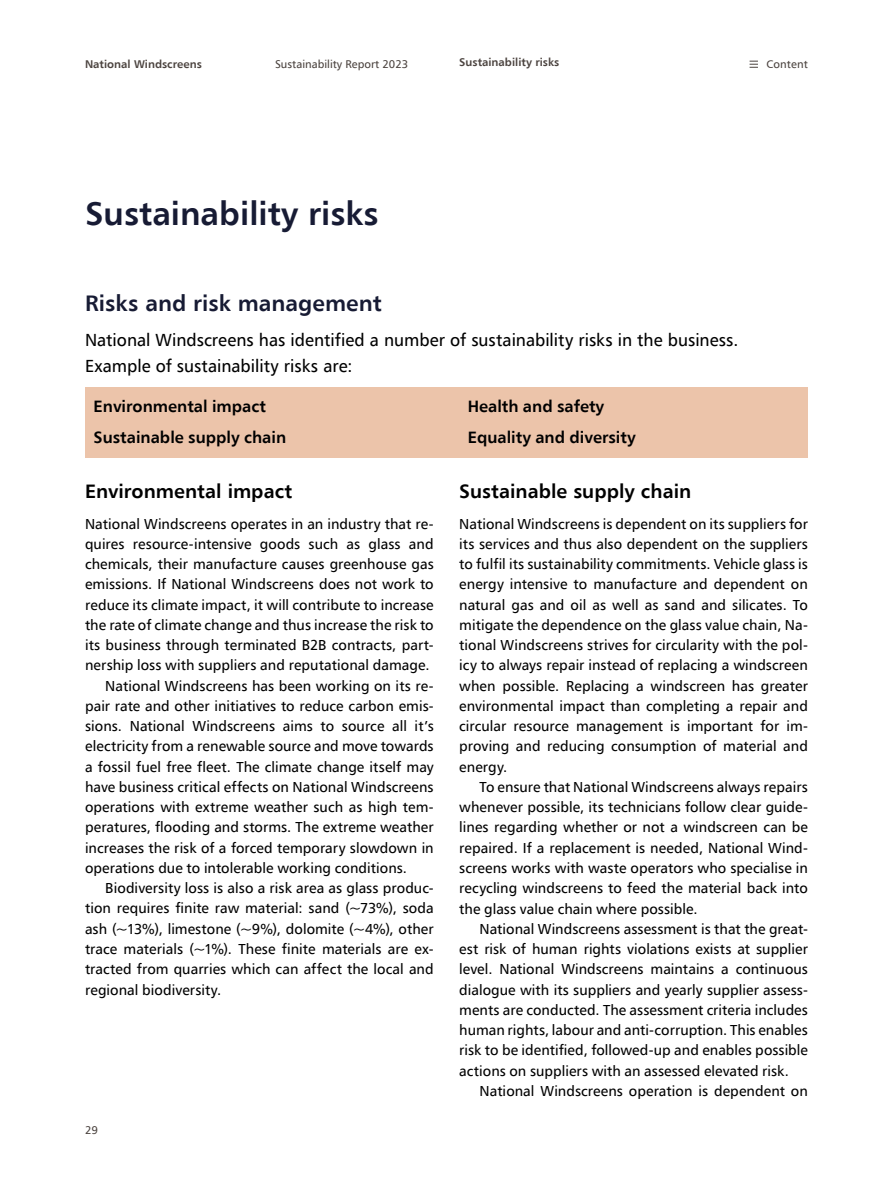
<style>
.page{position:relative;width:893px;height:1191px;background:#fff}
.page>*{position:absolute;margin:0;border:0;box-sizing:border-box;transform-origin:0 0}
.t1{font:700 33px "Humanist 777 BT";color:#171b34}
.t2{font:700 22.5px "Humanist 777 BT";color:#171b34}
.t3{font:700 19.5px "Humanist 777 BT";color:#000}
.t4{font:17.55px/25.3px "Humanist 777 BT";color:#000}
.t5{font:700 16.5px/30.5px "Humanist 777 BT";color:#000}
.t6{font:14.55px/20.2px "Humanist 777 BT";letter-spacing:.005em;color:#000;text-align:justify}
.t7{font:700 11.25px "Humanist 777 BT";color:#4b433f}
.t8{font:11.25px "Humanist 777 BT";color:#4b433f}
</style>
<div class="page">
<div style="left:85px;top:387px;width:723px;height:71px;background:#ecc4aa"></div>
<svg style="left:750px;top:61px;width:8px;height:7px"></svg>
<p class="t7" style="left:85px;top:57px;width:118px">National Windscreens</p>
<p class="t8" style="left:275px;top:57px;width:135px">Sustainability Report 2023</p>
<h1 class="t1" style="left:85px;top:192px;width:295px">Sustainability risks</h1>
<p class="t7" style="left:459px;top:55px;width:102px">Sustainability risks</p>
<p class="t8" style="left:767px;top:57px;width:43px">Content</p>
<h2 class="t2" style="left:85px;top:289px;width:298px">Risks and risk management</h2>
<p class="t4" style="left:85px;top:327px;width:655px">National Windscreens has identified a number of sustainability risks in the business.<br>Example of sustainability risks are:</p>
<p class="t5" style="left:94px;top:391px;width:194px">Environmental impact<br>Sustainable supply chain</p>
<h3 class="t3" style="left:85px;top:479px;width:209px">Environmental impact</h3>
<p class="t6" style="left:85px;top:513px;width:350px">National Windscreens operates in an industry that re-</p>
<p class="t6" style="left:85px;top:533px;width:350px">quires resource-intensive goods such as glass and</p>
<p class="t6" style="left:85px;top:553px;width:350px">chemicals, their manufacture causes greenhouse gas</p>
<p class="t6" style="left:85px;top:574px;width:350px">emissions. If National Windscreens does not work to</p>
<p class="t6" style="left:85px;top:594px;width:350px">reduce its climate impact, it will contribute to increase</p>
<p class="t6" style="left:85px;top:614px;width:350px">the rate of climate change and thus increase the risk to</p>
<p class="t6" style="left:85px;top:634px;width:350px">its business through terminated B2B contracts, part-</p>
<p class="t6" style="left:85px;top:655px;width:346px">nership loss with suppliers and reputational damage.</p>
<p class="t6" style="left:105px;top:675px;width:330px">National Windscreens has been working on its re-</p>
<p class="t6" style="left:85px;top:695px;width:350px">pair rate and other initiatives to reduce carbon emis-</p>
<p class="t6" style="left:85px;top:715px;width:350px">sions. National Windscreens aims to source all it’s</p>
<p class="t6" style="left:85px;top:736px;width:350px">electricity from a renewable source and move towards</p>
<p class="t6" style="left:85px;top:756px;width:350px">a fossil fuel free fleet. The climate change itself may</p>
<p class="t6" style="left:85px;top:776px;width:350px">have business critical effects on National Windscreens</p>
<p class="t6" style="left:85px;top:796px;width:350px">operations with extreme weather such as high tem-</p>
<p class="t6" style="left:85px;top:817px;width:350px">peratures, flooding and storms. The extreme weather</p>
<p class="t6" style="left:85px;top:837px;width:350px">increases the risk of a forced temporary slowdown in</p>
<p class="t6" style="left:85px;top:857px;width:324px">operations due to intolerable working conditions.</p>
<p class="t6" style="left:105px;top:877px;width:330px">Biodiversity loss is also a risk area as glass produc-</p>
<p class="t6" style="left:85px;top:898px;width:350px">tion requires finite raw material: sand (~73%), soda</p>
<p class="t6" style="left:85px;top:918px;width:350px">ash (~13%), limestone (~9%), dolomite (~4%), other</p>
<p class="t6" style="left:85px;top:938px;width:350px">trace materials (~1%). These finite materials are ex-</p>
<p class="t6" style="left:85px;top:958px;width:350px">tracted from quarries which can affect the local and</p>
<p class="t6" style="left:85px;top:979px;width:138px">regional biodiversity.</p>
<p class="t5" style="left:468px;top:391px;width:169px">Health and safety<br>Equality and diversity</p>
<h3 class="t3" style="left:459px;top:479px;width:233px">Sustainable supply chain</h3>
<p class="t6" style="left:459px;top:513px;width:350px">National Windscreens is dependent on its suppliers for its services and thus also dependent on the suppliers to fulfil its sustainability commitments. Vehicle glass is energy intensive to manufacture and dependent on natural gas and oil as well as sand and silicates. To mitigate the dependence on the glass value chain, Na&shy;tional Windscreens strives for circularity with the pol&shy;icy to always repair instead of replacing a windscreen when possible. Replacing a windscreen has greater environmental impact than completing a repair and circular resource management is important for im&shy;proving and reducing consumption of material and energy.</p>
<p class="t6" style="left:459px;top:776px;width:350px;text-indent:20px">To ensure that National Windscreens always repairs whenever possible, its technicians follow clear guide&shy;lines regarding whether or not a windscreen can be repaired. If a replacement is needed, National Wind&shy;screens works with waste operators who specialise in recycling windscreens to feed the material back into the glass value chain where possible.</p>
<p class="t6" style="left:459px;top:918px;width:350px;text-indent:20px">National Windscreens assessment is that the great&shy;est risk of human rights violations exists at supplier level. National Windscreens maintains a continuous dialogue with its suppliers and yearly supplier assess&shy;ments are conducted. The assessment criteria includes human rights, labour and anti-corruption. This enables risk to be identified, followed-up and enables possible actions on suppliers with an assessed elevated risk.</p>
<p class="t6" style="left:479px;top:1080px;width:330px">National Windscreens operation is dependent on</p>
<p class="t8" style="left:85px;top:1122px;width:14px">29</p>
</div>
